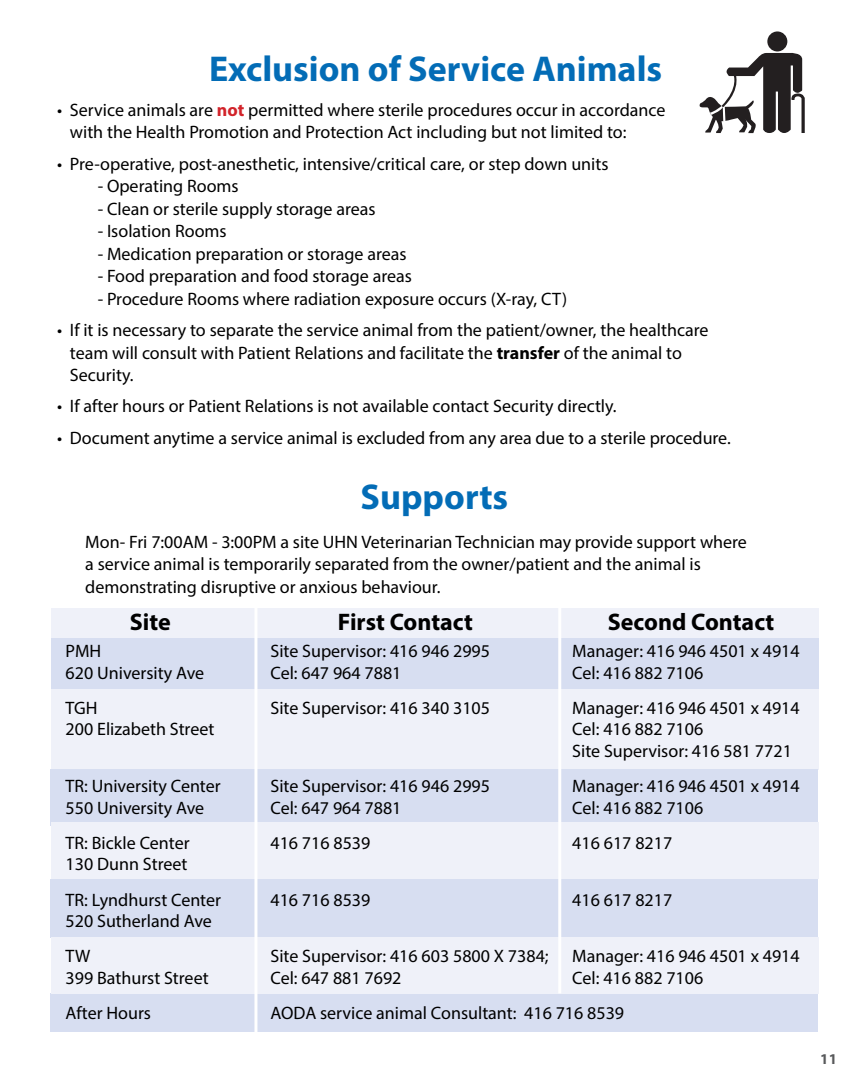
<style>
.page{position:relative;width:864px;height:1080px;background:#fff}
.page>*{position:absolute;margin:0;border:0;box-sizing:border-box;transform-origin:0 0}
.t1{font:700 36px "Myriad Pro";color:#036cb6}
.t2{font:700 24px "Myriad Pro";color:#000}
.t3{font:18px/21.6px "Myriad Pro";color:#000}
.t4{font:700 15px "Myriad Pro";color:#58595b}
.s1{font-weight:700;color:#d2232a}
.s2{font-weight:700}
</style>
<div class="page">
<div style="left:767px;top:31px;width:20px;height:20px;background:#231f20;border-radius:50%"></div>
<svg style="left:699px;top:53px;width:106px;height:80px"></svg>
<div style="left:51px;top:637px;width:768px;height:52px;background:#d7def1"></div>
<div style="left:51px;top:689px;width:768px;height:80px;background:#eff1f9"></div>
<div style="left:51px;top:608px;width:768px;height:29px;background:#eff1f9"></div>
<div style="left:51px;top:769px;width:767px;height:56px;background:#d7def1"></div>
<div style="left:51px;top:879px;width:767px;height:58px;background:#d7def1"></div>
<div style="left:51px;top:993px;width:767px;height:39px;background:#d7def1"></div>
<div style="left:51px;top:823px;width:768px;height:56px;background:#eff1f9"></div>
<div style="left:51px;top:937px;width:768px;height:56px;background:#eff1f9"></div>
<hr style="left:254px;top:607px;width:3px;height:433px;background:#fff">
<hr style="left:558px;top:607px;width:3px;height:386px;background:#fff">
<h1 class="t1" style="left:209px;top:45px;width:455px">Exclusion of Service Animals</h1>
<p class="t3" style="left:70px;top:98px;width:597px;line-height:22.5px;text-indent:-13px">• Service animals are <span class="s1">not</span> permitted where sterile procedures occur in accordance with the Health Promotion and Protection Act including but not limited to:</p>
<p class="t3" style="left:57px;top:152px;width:553px">• Pre-operative, post-anesthetic, intensive/critical care, or step down units</p>
<p class="t3" style="left:98px;top:175px;width:143px">- Operating Rooms</p>
<p class="t3" style="left:98px;top:197px;width:279px">- Clean or sterile supply storage areas</p>
<p class="t3" style="left:98px;top:220px;width:131px">- Isolation Rooms</p>
<p class="t3" style="left:98px;top:242px;width:310px">- Medication preparation or storage areas</p>
<p class="t3" style="left:98px;top:265px;width:316px">- Food preparation and food storage areas</p>
<p class="t3" style="left:98px;top:287px;width:471px">- Procedure Rooms where radiation exposure occurs (X-ray, CT)</p>
<p class="t3" style="left:70px;top:318px;width:640px;line-height:22.5px;text-indent:-13px">• If it is necessary to separate the service animal from the patient/owner, the healthcare team will consult with Patient Relations and facilitate the <span class="s2">transfer</span> of the animal to<br>Security.</p>
<p class="t3" style="left:57px;top:395px;width:561px">• If after hours or Patient Relations is not available contact Security directly.</p>
<p class="t3" style="left:57px;top:427px;width:675px">• Document anytime a service animal is excluded from any area due to a sterile procedure.</p>
<h1 class="t1" style="left:361px;top:474px;width:149px">Supports</h1>
<p class="t3" style="left:85px;top:530px;width:663px;line-height:22.5px">Mon- Fri 7:00AM - 3:00PM a site UHN Veterinarian Technician may provide support where a service animal is temporarily separated from the owner/patient and the animal is demonstrating disruptive or anxious behaviour.</p>
<h2 class="t2" style="left:130px;top:607px;width:42px">Site</h2>
<h2 class="t2" style="left:338px;top:607px;width:137px">First Contact</h2>
<h2 class="t2" style="left:608px;top:607px;width:168px">Second Contact</h2>
<p class="t3" style="left:66px;top:640px;width:140px">PMH<br>620 University Ave</p>
<p class="t3" style="left:66px;top:697px;width:150px">TGH<br>200 Elizabeth Street</p>
<p class="t3" style="left:66px;top:775px;width:157px">TR: University Center<br>550 University Ave</p>
<p class="t3" style="left:66px;top:832px;width:125px">TR: Bickle Center<br>130 Dunn Street</p>
<p class="t3" style="left:66px;top:888px;width:157px">TR: Lyndhurst Center<br>520 Sutherland Ave</p>
<p class="t3" style="left:66px;top:945px;width:145px">TW<br>399 Bathurst Street</p>
<p class="t3" style="left:66px;top:1002px;width:87px">After Hours</p>
<p class="t3" style="left:270px;top:640px;width:221px">Site Supervisor: 416 946 2995<br>Cel: 647 964 7881</p>
<p class="t3" style="left:270px;top:697px;width:221px">Site Supervisor: 416 340 3105</p>
<p class="t3" style="left:270px;top:775px;width:221px">Site Supervisor: 416 946 2995<br>Cel: 647 964 7881</p>
<p class="t3" style="left:270px;top:832px;width:101px">416 716 8539</p>
<p class="t3" style="left:270px;top:888px;width:101px">416 716 8539</p>
<p class="t3" style="left:270px;top:945px;width:280px">Site Supervisor: 416 603 5800 X 7384;<br>Cel: 647 881 7692</p>
<p class="t3" style="left:572px;top:640px;width:229px">Manager: 416 946 4501 x 4914<br>Cel: 416 882 7106</p>
<p class="t3" style="left:572px;top:697px;width:229px">Manager: 416 946 4501 x 4914<br>Cel: 416 882 7106<br>Site Supervisor: 416 581 7721</p>
<p class="t3" style="left:572px;top:775px;width:229px">Manager: 416 946 4501 x 4914<br>Cel: 416 882 7106</p>
<p class="t3" style="left:572px;top:832px;width:101px">416 617 8217</p>
<p class="t3" style="left:572px;top:888px;width:101px">416 617 8217</p>
<p class="t3" style="left:572px;top:945px;width:229px">Manager: 416 946 4501 x 4914<br>Cel: 416 882 7106</p>
<p class="t3" style="left:270px;top:1002px;width:355px">AODA service animal Consultant: 416 716 8539</p>
<p class="t4" style="left:820px;top:1049px;width:18px">11</p>
</div>
